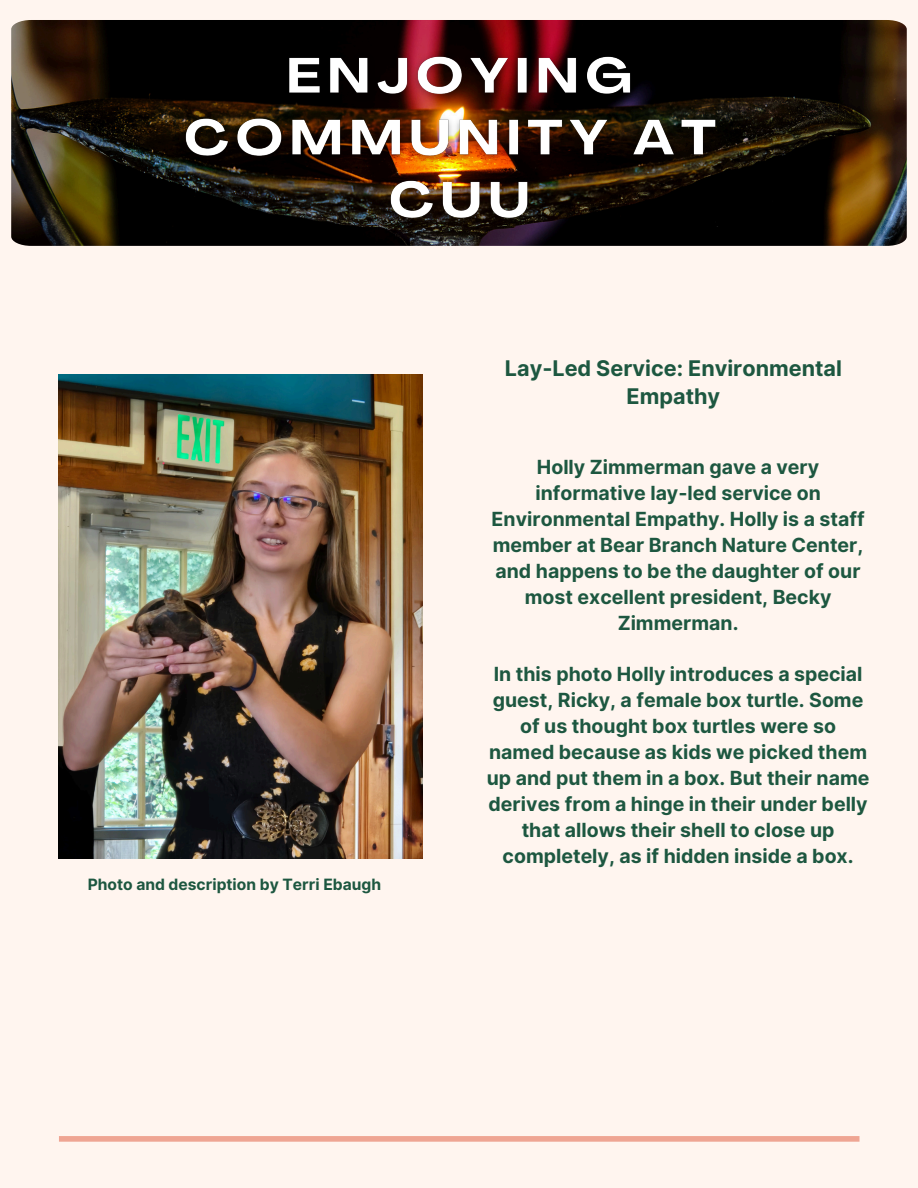
<style>
.page{position:relative;width:918px;height:1188px;background:#fff5ef}
.page>*{position:absolute;margin:0;border:0;box-sizing:border-box;transform-origin:0 0}
.t1{font:700 21.6px/28.2px "Inter";color:#1d5740;text-align:center}
.t2{font:700 19.5px/25.8px "Inter";color:#1d5740;text-align:center}
.t3{font:700 15.6px "Inter";color:#1d5740}
</style>
<div class="page">
<img style="left:11px;top:20px;width:896px;height:226px">
<div style="left:59px;top:1136px;width:801px;height:6px;background:#efa593"></div>
<img style="left:59px;top:374px;width:363px;height:485px">
<img style="left:172px;top:45px;width:571px;height:187px">
<h2 class="t3" style="left:88px;top:875px;width:295px">Photo and description by Terri Ebaugh</h2>
<h2 class="t1" style="left:505px;top:354px;width:339px">Lay-Led Service: Environmental<br>Empathy</h2>
<p class="t2" style="left:492px;top:454px;width:375px">Holly Zimmerman gave a very informative lay-led service on<br>Environmental Empathy. Holly is a staff member at Bear Branch Nature Center, and happens to be the daughter of our most excellent president, Becky<br>Zimmerman.</p>
<h2 class="t2" style="left:487px;top:661px;width:384px">In this photo Holly introduces a special guest, Ricky, a female box turtle. Some of us thought box turtles were so named because as kids we picked them up and put them in a box. But their name derives from a hinge in their under belly that allows their shell to close up completely, as if hidden inside a box.</h2>
</div>
